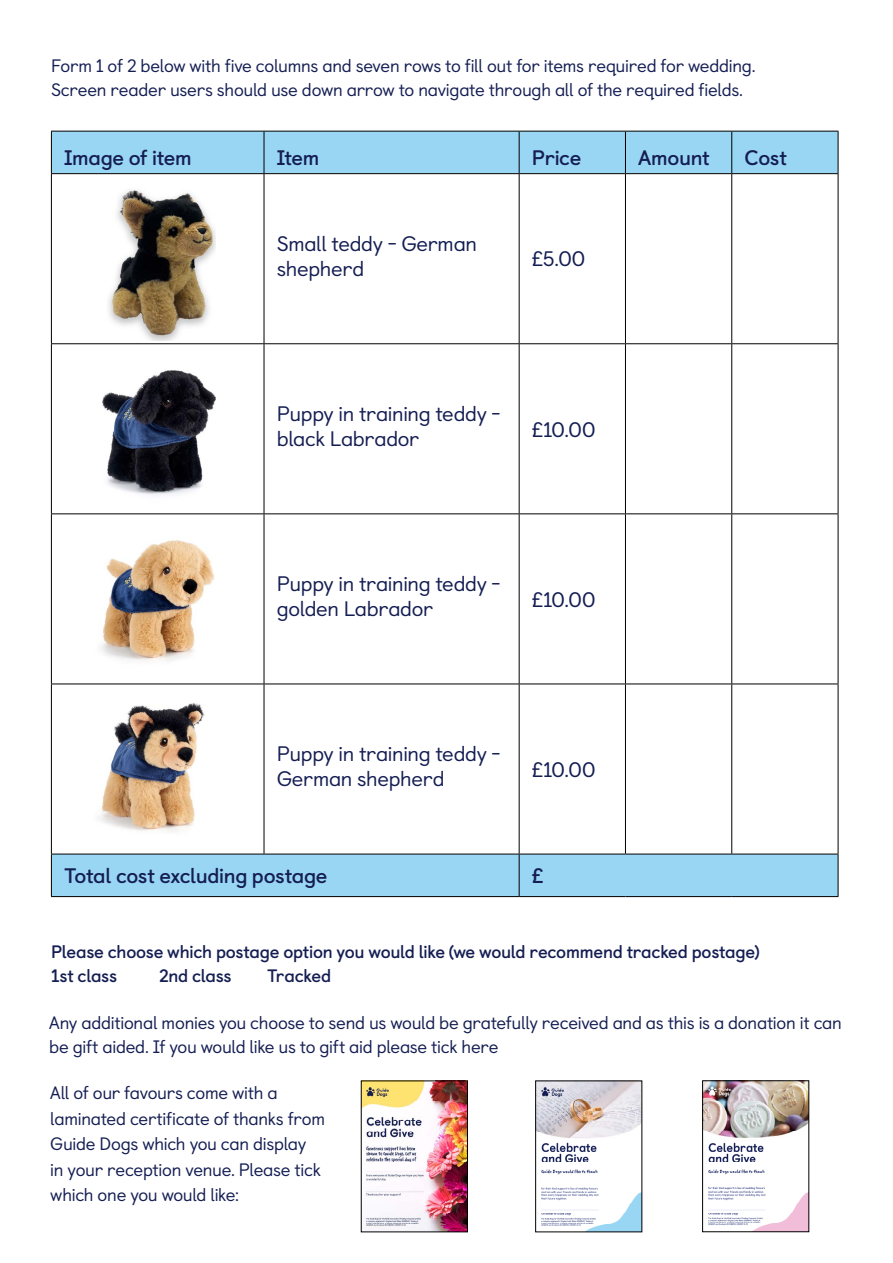
<style>
.page{position:relative;width:893px;height:1263px;background:#fff}
.page>*{position:absolute;margin:0;border:0;box-sizing:border-box;transform-origin:0 0}
.t1{font:21px/25.2px "Castledown";letter-spacing:-.015em;color:#151e53}
.t2{font:700 21px "Castledown";letter-spacing:-.015em;color:#151e53}
.t3{font:18px/25.5px "Castledown";letter-spacing:-.015em;color:#151e53}
.t4{font:700 18px/24px "Castledown";letter-spacing:-.015em;color:#151e53}
</style>
<div class="page">
<div style="left:52px;top:132px;width:786px;height:764px;background:#99d6f4"></div>
<svg style="left:52px;top:174px;width:786px;height:680px"></svg>
<hr style="left:51px;top:174px;width:1px;height:169px;background:#000">
<hr style="left:264px;top:174px;width:1px;height:169px;background:#000">
<hr style="left:519px;top:174px;width:1px;height:169px;background:#000">
<hr style="left:625px;top:174px;width:1px;height:169px;background:#000">
<hr style="left:731px;top:174px;width:1px;height:169px;background:#000">
<hr style="left:838px;top:174px;width:1px;height:169px;background:#000">
<hr style="left:51px;top:343px;width:213px;height:1px;background:#000">
<hr style="left:51px;top:344px;width:1px;height:169px;background:#000">
<hr style="left:264px;top:343px;width:255px;height:1px;background:#000">
<hr style="left:264px;top:344px;width:1px;height:169px;background:#000">
<hr style="left:519px;top:343px;width:106px;height:1px;background:#000">
<hr style="left:519px;top:344px;width:1px;height:169px;background:#000">
<hr style="left:625px;top:343px;width:107px;height:1px;background:#000">
<hr style="left:625px;top:344px;width:1px;height:169px;background:#000">
<hr style="left:732px;top:343px;width:106px;height:1px;background:#000">
<hr style="left:731px;top:344px;width:1px;height:169px;background:#000">
<hr style="left:838px;top:344px;width:1px;height:169px;background:#000">
<hr style="left:51px;top:513px;width:213px;height:1px;background:#000">
<hr style="left:51px;top:514px;width:1px;height:170px;background:#000">
<hr style="left:264px;top:513px;width:255px;height:1px;background:#000">
<hr style="left:264px;top:514px;width:1px;height:170px;background:#000">
<hr style="left:519px;top:513px;width:106px;height:1px;background:#000">
<hr style="left:519px;top:514px;width:1px;height:170px;background:#000">
<hr style="left:625px;top:513px;width:107px;height:1px;background:#000">
<hr style="left:625px;top:514px;width:1px;height:170px;background:#000">
<hr style="left:732px;top:513px;width:106px;height:1px;background:#000">
<hr style="left:731px;top:514px;width:1px;height:170px;background:#000">
<hr style="left:838px;top:514px;width:1px;height:170px;background:#000">
<hr style="left:51px;top:684px;width:213px;height:1px;background:#000">
<hr style="left:51px;top:684px;width:1px;height:170px;background:#000">
<hr style="left:264px;top:684px;width:255px;height:1px;background:#000">
<hr style="left:264px;top:684px;width:1px;height:170px;background:#000">
<hr style="left:519px;top:684px;width:106px;height:1px;background:#000">
<hr style="left:519px;top:684px;width:1px;height:170px;background:#000">
<hr style="left:625px;top:684px;width:107px;height:1px;background:#000">
<hr style="left:625px;top:684px;width:1px;height:170px;background:#000">
<hr style="left:732px;top:684px;width:106px;height:1px;background:#000">
<hr style="left:731px;top:684px;width:1px;height:170px;background:#000">
<hr style="left:838px;top:684px;width:1px;height:170px;background:#000">
<hr style="left:51px;top:854px;width:213px;height:1px;background:#000">
<hr style="left:51px;top:854px;width:1px;height:42px;background:#000">
<hr style="left:264px;top:854px;width:255px;height:1px;background:#000">
<hr style="left:519px;top:854px;width:106px;height:1px;background:#000">
<hr style="left:519px;top:854px;width:1px;height:42px;background:#000">
<hr style="left:625px;top:854px;width:107px;height:1px;background:#000">
<hr style="left:732px;top:854px;width:106px;height:1px;background:#000">
<hr style="left:838px;top:854px;width:1px;height:42px;background:#000">
<hr style="left:51px;top:896px;width:213px;height:1px;background:#000">
<hr style="left:264px;top:896px;width:255px;height:1px;background:#000">
<hr style="left:519px;top:896px;width:106px;height:1px;background:#000">
<hr style="left:625px;top:896px;width:107px;height:1px;background:#000">
<hr style="left:732px;top:896px;width:106px;height:1px;background:#000">
<hr style="left:51px;top:131px;width:213px;height:1px;background:#000">
<hr style="left:51px;top:131px;width:1px;height:42px;background:#000">
<hr style="left:264px;top:131px;width:255px;height:1px;background:#000">
<hr style="left:264px;top:131px;width:1px;height:42px;background:#000">
<hr style="left:519px;top:131px;width:106px;height:1px;background:#000">
<hr style="left:519px;top:131px;width:1px;height:42px;background:#000">
<hr style="left:625px;top:131px;width:107px;height:1px;background:#000">
<hr style="left:625px;top:131px;width:1px;height:42px;background:#000">
<hr style="left:732px;top:131px;width:106px;height:1px;background:#000">
<hr style="left:731px;top:131px;width:1px;height:42px;background:#000">
<hr style="left:838px;top:131px;width:1px;height:42px;background:#000">
<hr style="left:51px;top:173px;width:213px;height:1px;background:#000">
<hr style="left:264px;top:173px;width:255px;height:1px;background:#000">
<hr style="left:519px;top:173px;width:106px;height:1px;background:#000">
<hr style="left:625px;top:173px;width:107px;height:1px;background:#000">
<hr style="left:732px;top:173px;width:106px;height:1px;background:#000">
<img style="left:363px;top:1082px;width:103px;height:148px">
<div style="left:361px;top:1080px;width:107px;height:152px;border:1px solid #000"></div>
<img style="left:537px;top:1082px;width:103px;height:148px">
<img style="left:704px;top:1082px;width:103px;height:148px">
<div style="left:702px;top:1080px;width:107px;height:152px;border:1px solid #000"></div>
<img style="left:102px;top:357px;width:113px;height:152px">
<img style="left:99px;top:188px;width:116px;height:153px">
<img style="left:73px;top:688px;width:156px;height:158px">
<img style="left:89px;top:518px;width:141px;height:162px">
<p class="t3" style="left:51px;top:52px;width:706px;line-height:24px">Form 1 of 2 below with five columns and seven rows to fill out for items required for wedding.<br>Screen reader users should use down arrow to navigate through all of the required fields.</p>
<p class="t2" style="left:64px;top:141px;width:129px">Image of item</p>
<p class="t2" style="left:277px;top:141px;width:44px">Item</p>
<p class="t2" style="left:532px;top:141px;width:51px">Price</p>
<p class="t2" style="left:638px;top:141px;width:73px">Amount</p>
<p class="t2" style="left:744px;top:141px;width:44px">Cost</p>
<p class="t1" style="left:277px;top:229px;width:202px">Small teddy - German shepherd</p>
<p class="t1" style="left:532px;top:245px;width:55px">£5.00</p>
<p class="t1" style="left:277px;top:399px;width:225px">Puppy in training teddy - black Labrador</p>
<p class="t1" style="left:532px;top:415px;width:65px">£10.00</p>
<p class="t1" style="left:277px;top:569px;width:225px">Puppy in training teddy - golden Labrador</p>
<p class="t1" style="left:532px;top:585px;width:65px">£10.00</p>
<p class="t1" style="left:277px;top:739px;width:225px">Puppy in training teddy -<br>German shepherd</p>
<p class="t1" style="left:532px;top:755px;width:65px">£10.00</p>
<p class="t2" style="left:64px;top:859px;width:265px">Total cost excluding postage</p>
<p class="t2" style="left:532px;top:859px;width:13px">£</p>
<p class="t4" style="left:51px;top:938px;width:710px">Please choose which postage option you would like (we would recommend tracked postage)<br>1st class</p>
<p class="t4" style="left:159px;top:962px;width:74px">2nd class</p>
<p class="t4" style="left:267px;top:962px;width:65px">Tracked</p>
<p class="t3" style="left:49px;top:1009px;width:794px;line-height:24px">Any additional monies you choose to send us would be gratefully received and as this is a donation it can be gift aided. If you would like us to gift aid please tick here</p>
<p class="t3" style="left:50px;top:1079px;width:276px">All of our favours come with a laminated certificate of thanks from<br>Guide Dogs which you can display<br>in your reception venue. Please tick which one you would like:</p>
</div>
